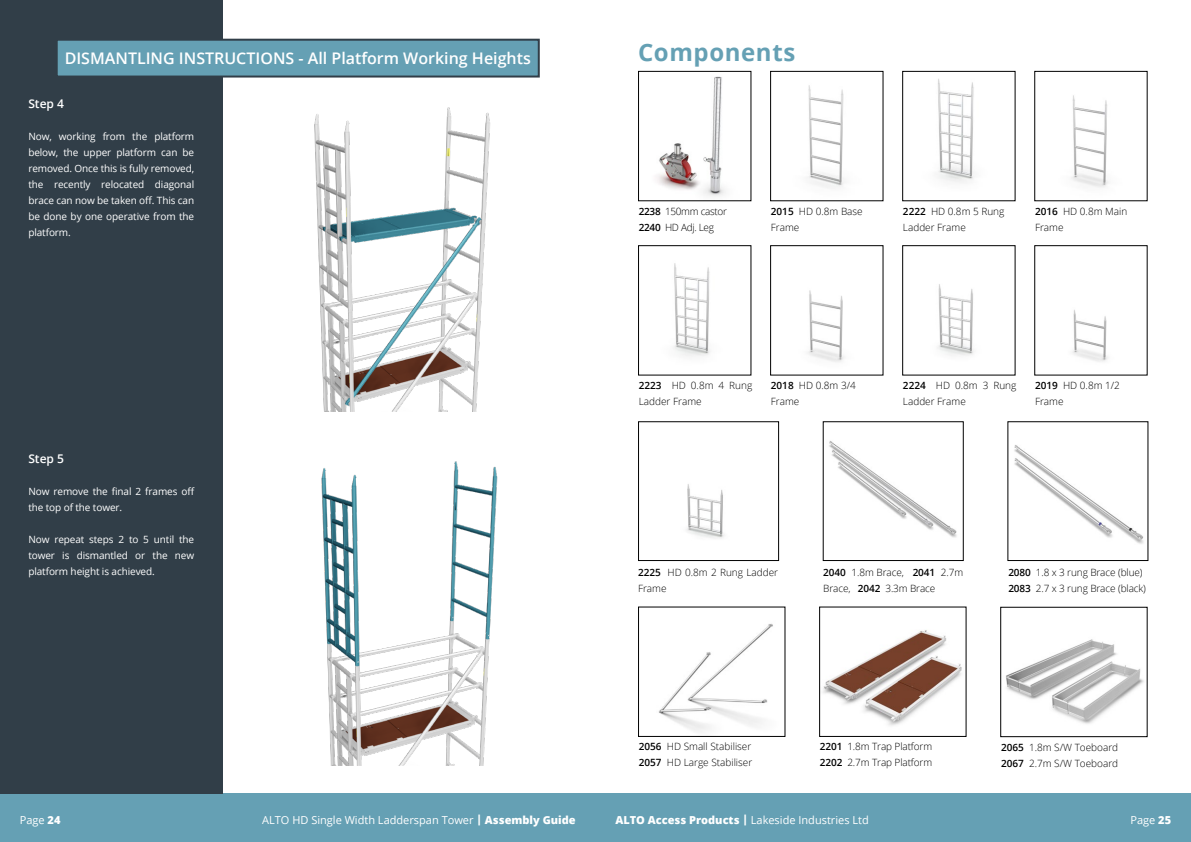
<style>
.page{position:relative;width:1191px;height:842px;background:#fff}
.page>*{position:absolute;margin:0;border:0;box-sizing:border-box;transform-origin:0 0}
.t1{font:700 24px "Open Sans";letter-spacing:.025em;color:#65a0b4}
.t2{font:600 16px "Open Sans";color:#fff}
.t3{font:600 12px "Open Sans";color:#fff}
.t4{font:11px "Open Sans";color:#fff}
.t5{font:300 10px/16px "Open Sans";color:#000}
.t6{font:10px/16px "Open Sans";letter-spacing:-.01em;color:#fff;text-align:justify}
.t7{font:300 10px/16px "Open Sans";letter-spacing:-.03em;color:#000}
.s1{font-weight:600}
.s2{font-weight:800}
</style>
<div class="page">
<div style="left:0;top:794px;width:595px;height:48px;background:#65a0b4"></div>
<img style="left:314px;top:107px;width:176px;height:304px">
<img style="left:321px;top:461px;width:177px;height:304px">
<div style="left:0;top:0;width:223px;height:794px;background:#313e48"></div>
<div style="left:57px;top:40px;width:482px;height:37px;background:#65a0b4"></div>
<div style="left:56px;top:39px;width:484px;height:39px;border:2px solid #313e48"></div>
<div style="left:595px;top:794px;width:596px;height:48px;background:#65a0b4"></div>
<img style="left:656px;top:76px;width:70px;height:121px">
<div style="left:638px;top:71px;width:113px;height:130px;border:1px solid #000"></div>
<img style="left:808px;top:85px;width:36px;height:103px">
<div style="left:770px;top:71px;width:113px;height:130px;border:1px solid #000"></div>
<img style="left:938px;top:79px;width:36px;height:104px">
<div style="left:902px;top:71px;width:113px;height:130px;border:1px solid #000"></div>
<img style="left:1071px;top:95px;width:38px;height:93px">
<img style="left:674px;top:263px;width:36px;height:94px">
<div style="left:638px;top:245px;width:113px;height:131px;border:1px solid #000"></div>
<img style="left:808px;top:290px;width:36px;height:72px">
<div style="left:770px;top:245px;width:113px;height:131px;border:1px solid #000"></div>
<img style="left:937px;top:284px;width:37px;height:72px">
<div style="left:902px;top:245px;width:113px;height:131px;border:1px solid #000"></div>
<img style="left:1072px;top:309px;width:36px;height:53px">
<img style="left:658px;top:623px;width:115px;height:110px">
<div style="left:638px;top:606px;width:147px;height:131px;border:1px solid #000"></div>
<img style="left:823px;top:630px;width:139px;height:96px">
<div style="left:819px;top:606px;width:147px;height:131px;border:1px solid #000"></div>
<img style="left:1006px;top:639px;width:138px;height:85px">
<div style="left:1000px;top:607px;width:147px;height:130px;border:1px solid #000"></div>
<img style="left:686px;top:484px;width:38px;height:55px">
<div style="left:638px;top:421px;width:141px;height:140px;border:1px solid #000"></div>
<img style="left:829px;top:441px;width:128px;height:97px">
<img style="left:1014px;top:445px;width:130px;height:99px">
<p class="t2" style="left:65px;top:47px;width:467px">DISMANTLING INSTRUCTIONS - All Platform Working Heights</p>
<p class="t3" style="left:28px;top:96px;width:37px">Step 4</p>
<p class="t6" style="left:28px;top:129px;width:167px">Now, working from the platform below, the upper platform can be removed. Once this is fully removed, the recently relocated diagonal brace can now be taken off. This can be done by one operative from the platform.</p>
<p class="t3" style="left:28px;top:450px;width:37px">Step 5</p>
<p class="t6" style="left:28px;top:483px;width:168px">Now remove the final 2 frames off the top of the tower.</p>
<p class="t6" style="left:28px;top:531px;width:167px">Now repeat steps 2 to 5 until the tower is dismantled or the new platform height is achieved.</p>
<p class="t1" style="left:638px;top:35px;width:159px">Components</p>
<p class="t7" style="left:639px;top:203px;width:90px"><span class="s1">2238</span> 150mm castor<br><span class="s1">2240</span> HD Adj. Leg</p>
<p class="t5" style="left:771px;top:203px;width:93px"><span class="s1">2015</span> HD 0.8m Base<br>Frame</p>
<p class="t5" style="left:903px;top:203px;width:103px"><span class="s1">2222</span> HD 0.8m 5 Rung<br>Ladder Frame</p>
<p class="t5" style="left:1035px;top:203px;width:94px"><span class="s1">2016</span> HD 0.8m Main<br>Frame</p>
<p class="t5" style="left:639px;top:377px;width:115px"><span class="s1">2223</span> HD 0.8m 4 Rung<br>Ladder Frame</p>
<p class="t5" style="left:771px;top:377px;width:86px"><span class="s1">2018</span> HD 0.8m 3/4<br>Frame</p>
<p class="t5" style="left:903px;top:377px;width:115px"><span class="s1">2224</span> HD 0.8m 3 Rung<br>Ladder Frame</p>
<p class="t5" style="left:1035px;top:377px;width:86px"><span class="s1">2019</span> HD 0.8m 1/2<br>Frame</p>
<p class="t5" style="left:638px;top:564px;width:142px"><span class="s1">2225</span> HD 0.8m 2 Rung Ladder<br>Frame</p>
<p class="t5" style="left:823px;top:564px;width:142px"><span class="s1">2040</span> 1.8m Brace, <span class="s1">2041</span> 2.7m<br>Brace, <span class="s1">2042</span> 3.3m Brace</p>
<p class="t5" style="left:1008px;top:564px;width:139px"><span class="s1">2080</span> 1.8 x 3 rung Brace (blue)<br><span class="s1">2083</span> 2.7 x 3 rung Brace (black)</p>
<p class="t4" style="left:20px;top:813px;width:42px">Page <span class="s2">24</span></p>
<p class="t4" style="left:262px;top:813px;width:315px">ALTO HD Single Width Ladderspan Tower <span class="s2">| Assembly Guide</span></p>
<p class="t5" style="left:639px;top:738px;width:115px"><span class="s1">2056</span> HD Small Stabiliser<br><span class="s1">2057</span> HD Large Stabiliser</p>
<p class="t5" style="left:820px;top:738px;width:114px"><span class="s1">2201</span> 1.8m Trap Platform<br><span class="s1">2202</span> 2.7m Trap Platform</p>
<p class="t5" style="left:1001px;top:739px;width:119px"><span class="s1">2065</span> 1.8m S/W Toeboard<br><span class="s1">2067</span> 2.7m S/W Toeboard</p>
<p class="t4" style="left:615px;top:813px;width:255px"><span class="s2">ALTO Access Products |</span> Lakeside Industries Ltd</p>
<p class="t4" style="left:1130px;top:813px;width:42px">Page <span class="s2">25</span></p>
</div>
